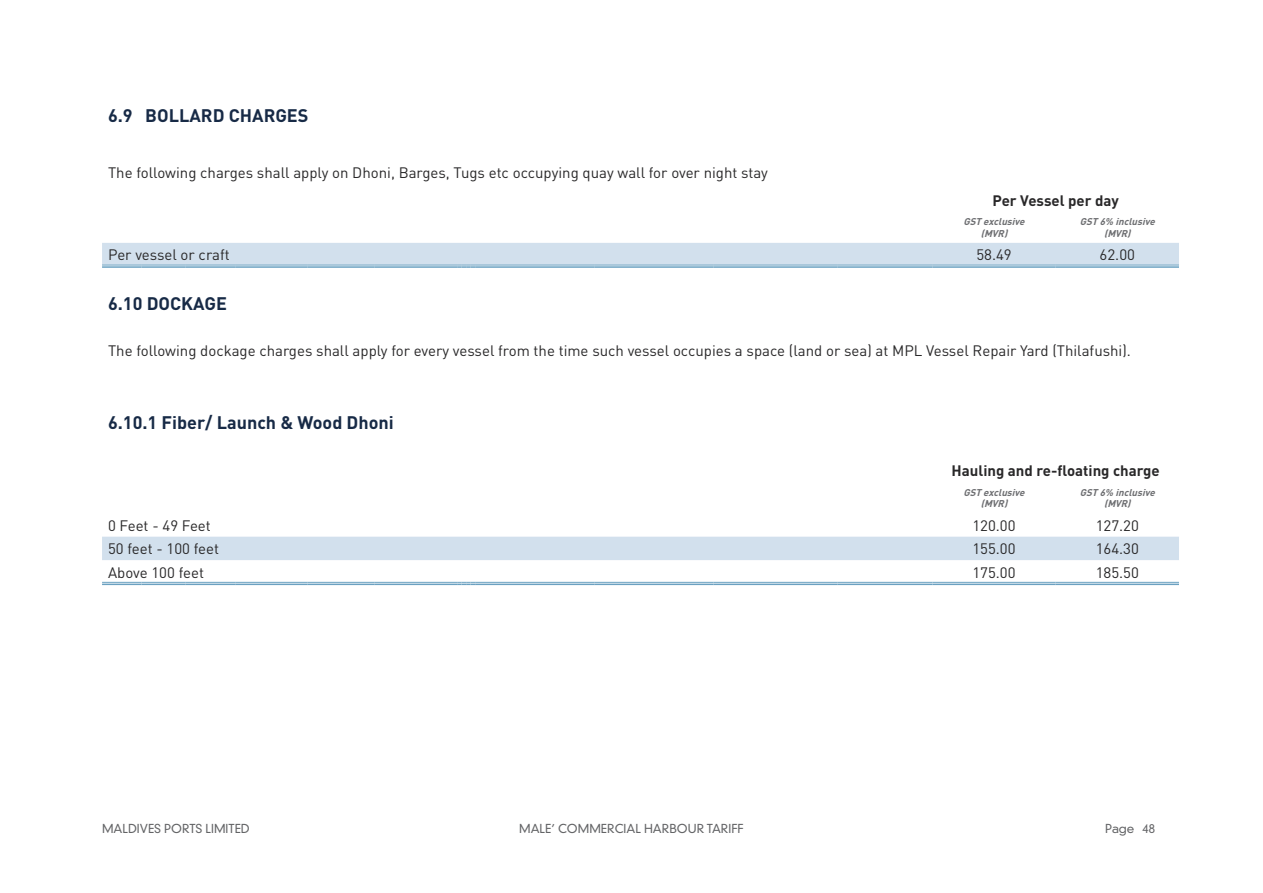
<style>
.page{position:relative;width:1263px;height:893px;background:#fff}
.page>*{position:absolute;margin:0;border:0;box-sizing:border-box;transform-origin:0 0}
.t1{font:700 18px "DIN Pro";color:#172a46}
.t2{font:15px "DIN Pro";color:#292829}
.t3{font:700 15px "DIN Pro";color:#292829}
.t4{font:300 12px "DIN Neuzeit Grotesk Std";color:#636466}
.t5{font:italic 700 9.75px/11.7px "DIN Pro";color:#6d6e71;text-align:center}
</style>
<div class="page">
<svg style="left:102px;top:243px;width:1077px;height:317px"></svg>
<hr style="left:102px;top:265px;width:39px;height:1px;background:#6ba1c1">
<hr style="left:102px;top:266px;width:39px;height:2px;background:#6ba1c1">
<hr style="left:141px;top:265px;width:44px;height:1px;background:#6ba1c1">
<hr style="left:141px;top:266px;width:44px;height:2px;background:#6ba1c1">
<hr style="left:185px;top:265px;width:51px;height:1px;background:#6ba1c1">
<hr style="left:185px;top:266px;width:51px;height:2px;background:#6ba1c1">
<hr style="left:236px;top:265px;width:72px;height:1px;background:#6ba1c1">
<hr style="left:236px;top:266px;width:72px;height:2px;background:#6ba1c1">
<hr style="left:308px;top:265px;width:66px;height:1px;background:#6ba1c1">
<hr style="left:308px;top:266px;width:66px;height:2px;background:#6ba1c1">
<hr style="left:374px;top:265px;width:83px;height:1px;background:#6ba1c1">
<hr style="left:374px;top:266px;width:83px;height:2px;background:#6ba1c1">
<svg style="left:457px;top:265px;width:18px;height:3px"></svg>
<hr style="left:475px;top:265px;width:119px;height:1px;background:#6ba1c1">
<hr style="left:475px;top:266px;width:119px;height:2px;background:#6ba1c1">
<hr style="left:594px;top:265px;width:119px;height:1px;background:#6ba1c1">
<hr style="left:594px;top:266px;width:119px;height:2px;background:#6ba1c1">
<hr style="left:713px;top:265px;width:125px;height:1px;background:#6ba1c1">
<hr style="left:713px;top:266px;width:125px;height:2px;background:#6ba1c1">
<hr style="left:838px;top:265px;width:94px;height:1px;background:#6ba1c1">
<hr style="left:838px;top:266px;width:94px;height:2px;background:#6ba1c1">
<hr style="left:932px;top:265px;width:124px;height:1px;background:#6ba1c1">
<hr style="left:932px;top:266px;width:124px;height:2px;background:#6ba1c1">
<hr style="left:1056px;top:265px;width:123px;height:1px;background:#6ba1c1">
<hr style="left:1056px;top:266px;width:123px;height:2px;background:#6ba1c1">
<hr style="left:102px;top:582px;width:39px;height:1px;background:#6ba1c1">
<hr style="left:102px;top:584px;width:39px;height:1px;background:#6ba1c1">
<hr style="left:141px;top:582px;width:44px;height:1px;background:#6ba1c1">
<hr style="left:141px;top:584px;width:44px;height:1px;background:#6ba1c1">
<hr style="left:185px;top:582px;width:51px;height:1px;background:#6ba1c1">
<hr style="left:185px;top:584px;width:51px;height:1px;background:#6ba1c1">
<hr style="left:236px;top:582px;width:72px;height:1px;background:#6ba1c1">
<hr style="left:236px;top:584px;width:72px;height:1px;background:#6ba1c1">
<hr style="left:308px;top:582px;width:66px;height:1px;background:#6ba1c1">
<hr style="left:308px;top:584px;width:66px;height:1px;background:#6ba1c1">
<hr style="left:374px;top:582px;width:83px;height:1px;background:#6ba1c1">
<hr style="left:374px;top:584px;width:83px;height:1px;background:#6ba1c1">
<svg style="left:457px;top:582px;width:18px;height:3px"></svg>
<hr style="left:475px;top:582px;width:119px;height:1px;background:#6ba1c1">
<hr style="left:475px;top:584px;width:119px;height:1px;background:#6ba1c1">
<hr style="left:594px;top:582px;width:119px;height:1px;background:#6ba1c1">
<hr style="left:594px;top:584px;width:119px;height:1px;background:#6ba1c1">
<hr style="left:713px;top:582px;width:125px;height:1px;background:#6ba1c1">
<hr style="left:713px;top:584px;width:125px;height:1px;background:#6ba1c1">
<hr style="left:838px;top:582px;width:94px;height:1px;background:#6ba1c1">
<hr style="left:838px;top:584px;width:94px;height:1px;background:#6ba1c1">
<hr style="left:932px;top:582px;width:124px;height:1px;background:#6ba1c1">
<hr style="left:932px;top:584px;width:124px;height:1px;background:#6ba1c1">
<hr style="left:1056px;top:582px;width:123px;height:1px;background:#6ba1c1">
<hr style="left:1056px;top:584px;width:123px;height:1px;background:#6ba1c1">
<p class="t1" style="left:108px;top:103px;width:202px">6.9 BOLLARD CHARGES</p>
<p class="t2" style="left:108px;top:162px;width:661px">The following charges shall apply on Dhoni, Barges, Tugs etc occupying quay wall for over night stay</p>
<p class="t3" style="left:992px;top:190px;width:128px">Per Vessel per day</p>
<p class="t5" style="left:963px;top:215px;width:66px">GSTexclusive (MVR)</p>
<p class="t5" style="left:1080px;top:215px;width:80px">GST6% inclusive (MVR)</p>
<p class="t2" style="left:108px;top:245px;width:123px">Per vessel or craft</p>
<p class="t2" style="left:976px;top:245px;width:37px">58.49</p>
<p class="t2" style="left:1100px;top:245px;width:37px">62.00</p>
<p class="t1" style="left:108px;top:291px;width:120px">6.10 DOCKAGE</p>
<p class="t2" style="left:108px;top:341px;width:1024px">The following dockage charges shall apply for every vessel from the time such vessel occupies a space (land or sea) at MPL Vessel Repair Yard (Thilafushi).</p>
<p class="t1" style="left:108px;top:410px;width:287px">6.10.1 Fiber/ Launch &amp; Wood Dhoni</p>
<p class="t3" style="left:952px;top:460px;width:210px">Hauling and re-floating charge</p>
<p class="t5" style="left:963px;top:486px;width:66px">GSTexclusive (MVR)</p>
<p class="t5" style="left:1080px;top:486px;width:80px">GST6% inclusive (MVR)</p>
<p class="t2" style="left:108px;top:515px;width:104px">0 Feet - 49 Feet</p>
<p class="t2" style="left:972px;top:515px;width:45px">120.00</p>
<p class="t2" style="left:1096px;top:515px;width:45px">127.20</p>
<p class="t2" style="left:108px;top:538px;width:113px">50 feet - 100 feet</p>
<p class="t2" style="left:972px;top:538px;width:45px">155.00</p>
<p class="t2" style="left:1096px;top:538px;width:45px">164.30</p>
<p class="t2" style="left:108px;top:562px;width:97px">Above 100 feet</p>
<p class="t2" style="left:972px;top:562px;width:45px">175.00</p>
<p class="t2" style="left:1096px;top:562px;width:45px">185.50</p>
<p class="t4" style="left:102px;top:821px;width:149px">MALDIVES PORTS LIMITED</p>
<p class="t4" style="left:519px;top:821px;width:226px">MALE’ COMMERCIAL HARBOUR TARIFF</p>
<p class="t4" style="left:1105px;top:821px;width:51px">Page 48</p>
</div>
